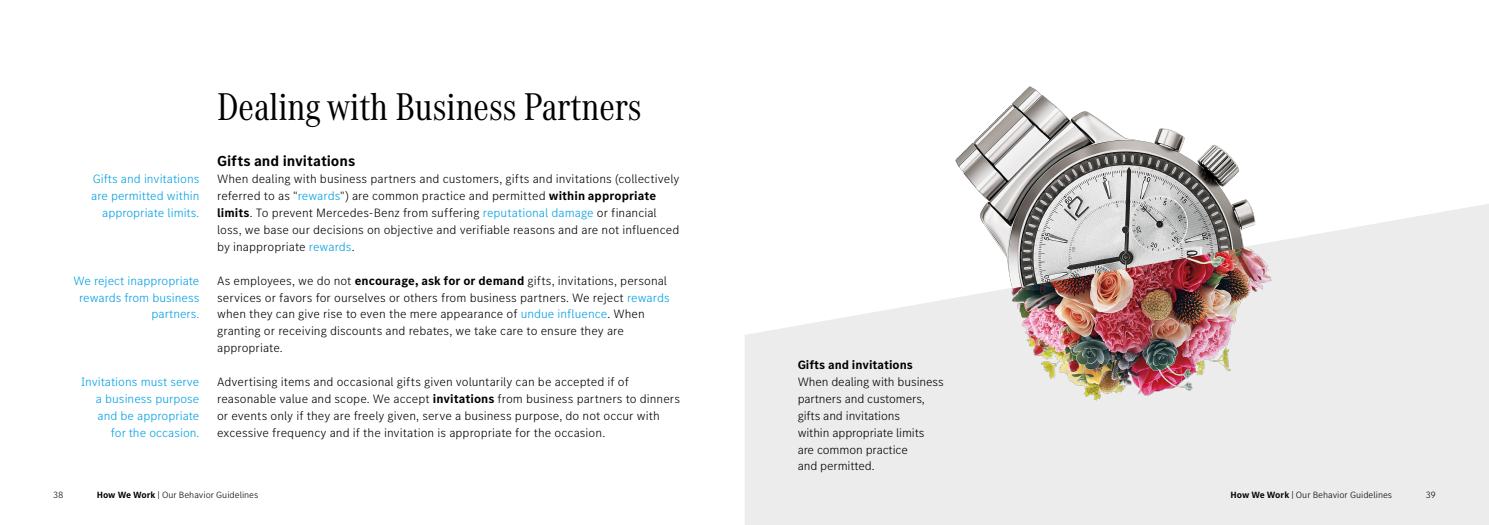
<style>
.page{position:relative;width:1489px;height:525px;background:#fff}
.page>*{position:absolute;margin:0;border:0;box-sizing:border-box;transform-origin:0 0}
.t1{font:40px "MB Corpo A Title Cond";color:#000}
.t2{font:700 15px "MB Corpo S Text";letter-spacing:-.005em;color:#000}
.t3{font:300 12.5px/16.9px "MB Corpo S Text";letter-spacing:.005em;color:#000}
.t4{font:300 12.5px/16.9px "MB Corpo S Text";color:#009ee3;text-align:right}
.t5{font:700 12.5px "MB Corpo S Text";color:#000}
.t6{font:300 9.38px "MB Corpo S Text";color:#000}
.s1{color:#009ee3}
.s2{font-weight:700}
</style>
<div class="page">
<svg style="left:745px;top:204px;width:743px;height:320px;fill:#ececec"></svg>
<img style="left:941px;top:86px;width:350px;height:347px">
<p class="t4" style="left:91px;top:170px;width:110px">Gifts and invitations are permitted within appropriate limits.</p>
<p class="t4" style="left:73px;top:271px;width:127px">We reject inappropriate rewards from business partners.</p>
<p class="t4" style="left:81px;top:372px;width:120px">Invitations must serve a business purpose and be appropriate for the occasion.</p>
<h1 class="t1" style="left:217px;top:80px;width:426px">Dealing with Business Partners</h1>
<p class="t2" style="left:217px;top:151px;width:140px">Gifts and invitations</p>
<p class="t3" style="left:217px;top:170px;width:464px">When dealing with business partners and customers, gifts and invitations (collectively referred to as "<span class="s1">rewards</span>") are common practice and permitted <span class="s2">within appropriate limits</span>. To prevent Mercedes-Benz from suffering <span class="s1">reputational damage</span> or financial loss, we base our decisions on objective and verifiable reasons and are not influenced by inappropriate <span class="s1">rewards</span>.</p>
<p class="t3" style="left:217px;top:271px;width:454px">As employees, we do not <span class="s2">encourage, ask for or demand</span> gifts, invitations, personal services or favors for ourselves or others from business partners. We reject <span class="s1">rewards </span>when they can give rise to even the mere appearance of <span class="s1">undue influence</span>. When granting or receiving discounts and rebates, we take care to ensure they are appropriate.</p>
<p class="t3" style="left:217px;top:372px;width:464px">Advertising items and occasional gifts given voluntarily can be accepted if of reasonable value and scope. We accept <span class="s2">invitations</span> from business partners to dinners or events only if they are freely given, serve a business purpose, do not occur with excessive frequency and if the invitation is appropriate for the occasion.</p>
<p class="t6" style="left:53px;top:488px;width:12px">38</p>
<p class="t6" style="left:97px;top:488px;width:163px"><span class="s2">How We Work</span> | Our Behavior Guidelines</p>
<p class="t5" style="left:797px;top:356px;width:117px">Gifts and invitations</p>
<p class="t3" style="left:797px;top:372px;width:147px">When dealing with business partners and customers, gifts and invitations<br>within appropriate limits are common practice<br>and permitted.</p>
<p class="t6" style="left:1230px;top:488px;width:163px"><span class="s2">How We Work</span> | Our Behavior Guidelines</p>
<p class="t6" style="left:1425px;top:488px;width:11px">39</p>
</div>
